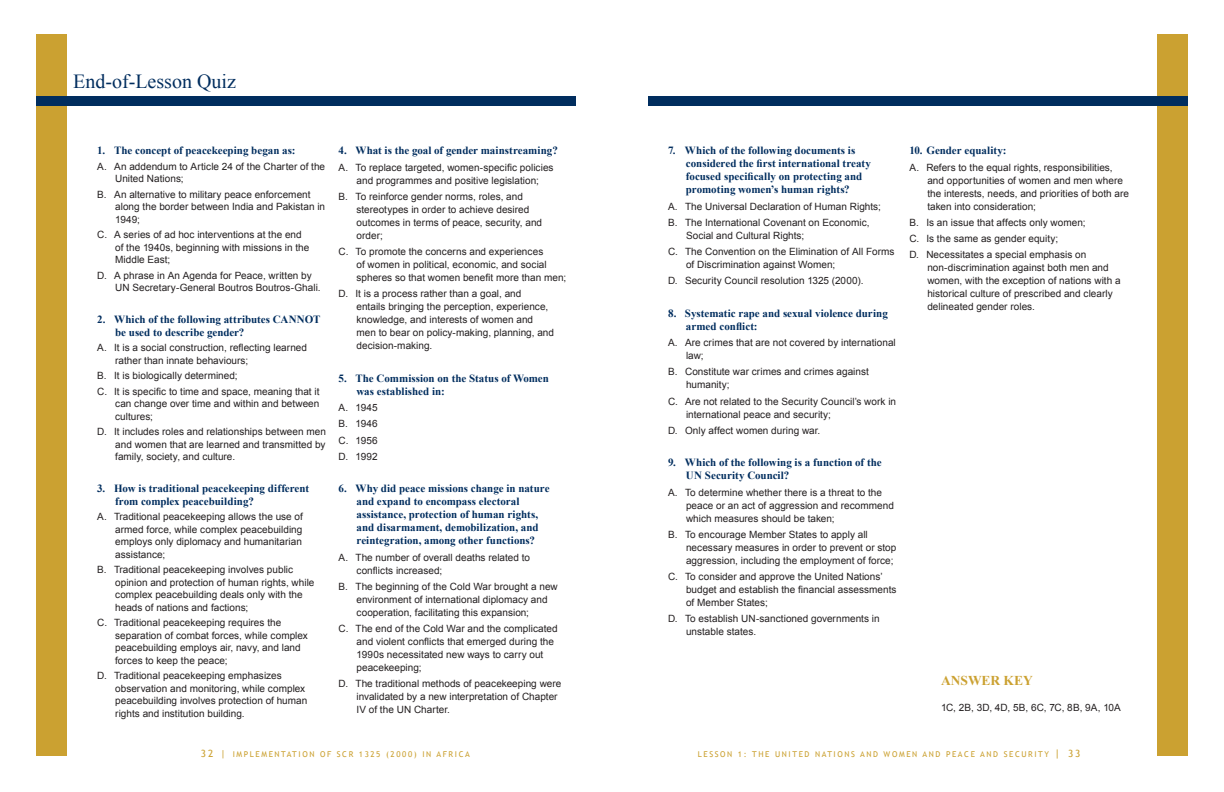
<style>
.page{position:relative;width:1224px;height:792px;background:#fff}
.page>*{position:absolute;margin:0;border:0;box-sizing:border-box;transform-origin:0 0}
.t1{font:20px "Times New Roman";color:#002d5e}
.t2{font:700 13.5px "Times New Roman";color:#cba131}
.t3{font:700 11px/13px "Times New Roman";color:#002d5e}
.t4{font:10px/13px "Arial";letter-spacing:.005em;color:#231f20}
.t5{font:10px "Trebuchet MS";color:#cba131}
.t6{font:8px "Trebuchet MS";letter-spacing:.2em;color:#cba131}
.s1{font-size:8px}
.s2{font-size:11px}
.s3{font-size:10px}
</style>
<div class="page">
<div style="left:36px;top:35px;width:30px;height:721px;background:#cba131"></div>
<div style="left:36px;top:96px;width:540px;height:10px;background:#002d5e"></div>
<div style="left:1158px;top:35px;width:30px;height:721px;background:#cba131"></div>
<div style="left:648px;top:96px;width:540px;height:10px;background:#002d5e"></div>
<h1 class="t1" style="left:73px;top:68px;width:164px">End-of-Lesson Quiz</h1>
<p class="t3" style="left:97px;top:144px;width:200px">1. The concept of peacekeeping began as:</p>
<p class="t4" style="left:115px;top:160px;width:212px;line-height:12.5px;text-indent:-18px">A. An addendum to Article 24 of the Charter of the<br>United Nations;</p>
<p class="t4" style="left:115px;top:188px;width:211px;line-height:12.5px;text-indent:-18px">B. An alternative to military peace enforcement along the border between India and Pakistan in<br>1949;</p>
<p class="t4" style="left:115px;top:229px;width:196px;line-height:12.5px;text-indent:-18px">C. A series of ad hoc interventions at the end of the 1940s, beginning with missions in the<br>Middle East;</p>
<p class="t4" style="left:115px;top:269px;width:207px;line-height:12.5px;text-indent:-18px">D. A phrase in An Agenda for Peace, written by<br>UN Secretary-General Boutros Boutros-Ghali.</p>
<p class="t3" style="left:115px;top:313px;width:207px;line-height:12.5px;text-indent:-18px">2. Which of the following attributes CANNOT be used to describe gender?</p>
<p class="t4" style="left:115px;top:342px;width:193px;line-height:12.5px;text-indent:-18px">A. It is a social construction, reflecting learned rather than innate behaviours;</p>
<p class="t4" style="left:97px;top:368px;width:224px;line-height:15.5px">B. It is biologically determined;<br>C. It is specific to time and space, meaning that it</p>
<p class="t4" style="left:115px;top:398px;width:206px;line-height:12.5px">can change over time and within and between cultures;</p>
<p class="t4" style="left:115px;top:426px;width:212px;line-height:12.5px;text-align:justify;text-indent:-18px">D. It includes roles and relationships between men and women that are learned and transmitted by family, society, and culture.</p>
<p class="t3" style="left:115px;top:482px;width:195px;line-height:12.5px;text-indent:-18px">3. How is traditional peacekeeping different from complex peacebuilding?</p>
<p class="t4" style="left:115px;top:511px;width:189px;line-height:12.5px;text-align:justify;text-indent:-18px">A. Traditional peacekeeping allows the use of armed force, while complex peacebuilding employs only diplomacy and humanitarian assistance;</p>
<p class="t4" style="left:115px;top:564px;width:201px;line-height:12.5px;text-indent:-18px">B. Traditional peacekeeping involves public opinion and protection of human rights, while complex peacebuilding deals only with the heads of nations and factions;</p>
<p class="t4" style="left:115px;top:617px;width:194px;line-height:12.5px;text-indent:-18px">C. Traditional peacekeeping requires the separation of combat forces, while complex peacebuilding employs air, navy, and land forces to keep the peace;</p>
<p class="t4" style="left:115px;top:670px;width:194px;line-height:12.7px;text-indent:-18px">D. Traditional peacekeeping emphasizes observation and monitoring, while complex peacebuilding involves protection of human rights and institution building.</p>
<p class="t3" style="left:339px;top:144px;width:221px">4. What is the goal of gender mainstreaming?</p>
<p class="t4" style="left:339px;top:161px;width:217px;text-align:center">A. To replace targeted, women-specific policies and programmes and positive legislation;</p>
<p class="t4" style="left:357px;top:190px;width:187px;text-indent:-18px">B. To reinforce gender norms, roles, and stereotypes in order to achieve desired outcomes in terms of peace, security, and order;</p>
<p class="t4" style="left:357px;top:245px;width:211px;text-indent:-18px">C. To promote the concerns and experiences<br>of women in political, economic, and social spheres so that women benefit more than men;</p>
<p class="t4" style="left:357px;top:288px;width:199px;text-indent:-18px">D. It is a process rather than a goal, and<br>entails bringing the perception, experience, knowledge, and interests of women and men to bear on policy-making, planning, and decision-making.</p>
<p class="t3" style="left:357px;top:371px;width:194px;text-indent:-18px">5. The Commission on the Status of Women was established in:</p>
<p class="t4" style="left:339px;top:400px;width:41px;line-height:16.2px;text-align:justify">A. 1945<br>B. 1946<br>C. 1956<br>D. 1992</p>
<p class="t3" style="left:357px;top:482px;width:195px;text-indent:-18px">6. Why did peace missions change in nature and expand to encompass electoral assistance, protection of human rights, and disarmament, demobilization, and reintegration, among other functions?</p>
<p class="t4" style="left:357px;top:551px;width:175px;text-indent:-18px">A. The number of overall deaths related to conflicts increased;</p>
<p class="t4" style="left:357px;top:580px;width:203px;text-indent:-18px">B. The beginning of the Cold War brought a new environment of international diplomacy and cooperation, facilitating this expansion;</p>
<p class="t4" style="left:357px;top:622px;width:203px;text-indent:-18px">C. The end of the Cold War and the complicated and violent conflicts that emerged during the 1990s necessitated new ways to carry out peacekeeping;</p>
<p class="t4" style="left:357px;top:678px;width:206px;text-indent:-18px">D. The traditional methods of peacekeeping were invalidated by a new interpretation of Chapter<br>IV of the UN Charter.</p>
<p class="t3" style="left:686px;top:144px;width:187px;text-indent:-18px">7. Which of the following documents is considered the first international treaty focused specifically on protecting and promoting women’s human rights?</p>
<p class="t4" style="left:668px;top:198px;width:214px;line-height:16.2px">A. The Universal Declaration of Human Rights;<br>B. The International Covenant on Economic,</p>
<p class="t4" style="left:668px;top:227px;width:228px;line-height:16.2px;text-indent:18px">Social and Cultural Rights;<br>C. The Convention on the Elimination of All Forms</p>
<p class="t4" style="left:668px;top:257px;width:197px;line-height:16.2px;text-indent:18px">of Discrimination against Women;<br>D. Security Council resolution 1325 (2000).</p>
<p class="t3" style="left:686px;top:306px;width:203px;text-indent:-18px">8. Systematic rape and sexual violence during armed conflict:</p>
<p class="t4" style="left:686px;top:336px;width:211px;text-indent:-18px">A. Are crimes that are not covered by international law;</p>
<p class="t4" style="left:686px;top:366px;width:184px;text-indent:-18px">B. Constitute war crimes and crimes against humanity;</p>
<p class="t4" style="left:686px;top:395px;width:212px;text-indent:-18px">C. Are not related to the Security Council’s work in international peace and security;</p>
<p class="t4" style="left:668px;top:424px;width:154px">D. Only affect women during war.</p>
<p class="t3" style="left:686px;top:456px;width:197px;text-indent:-18px">9. Which of the following is a function of the<br>UN Security Council?</p>
<p class="t4" style="left:686px;top:486px;width:209px;text-indent:-18px">A. To determine whether there is a threat to the peace or an act of aggression and recommend which measures should be taken;</p>
<p class="t4" style="left:686px;top:528px;width:212px;text-indent:-18px">B. To encourage Member States to apply all necessary measures in order to prevent or stop aggression, including the employment of force;</p>
<p class="t4" style="left:686px;top:570px;width:212px;text-indent:-18px">C. To consider and approve the United Nations’ budget and establish the financial assessments of Member States;</p>
<p class="t4" style="left:686px;top:613px;width:195px;text-indent:-18px">D. To establish UN-sanctioned governments in unstable states.</p>
<p class="t3" style="left:909px;top:144px;width:99px">10. Gender equality:</p>
<p class="t4" style="left:927px;top:161px;width:203px;text-indent:-18px">A. Refers to the equal rights, responsibilities, and opportunities of women and men where the interests, needs, and priorities of both are taken into consideration;</p>
<p class="t4" style="left:909px;top:214px;width:178px;line-height:16.2px">B. Is an issue that affects only women;<br>C. Is the same as gender equity;<br>D. Necessitates a special emphasis on</p>
<p class="t4" style="left:927px;top:262px;width:195px">non-discrimination against both men and women, with the exception of nations with a historical culture of prescribed and clearly delineated gender roles.</p>
<h2 class="t2" style="left:941px;top:671px;width:93px">ANSWER KEY</h2>
<p class="t4" style="left:941px;top:701px;width:180px">1c, 2b, 3d, 4d, 5b, 6c, 7c, 8b, 9a, 10a</p>
<p class="t5" style="left:201px;top:747px;width:40px">32 | <span class="s1">IMP</span></p>
<p class="t6" style="left:250px;top:749px;width:34px">LEMENTATI</p>
<p class="t6" style="left:302px;top:749px;width:149px">ON OF SCR 1325 (2000) I N AFRICA</p>
<p class="t6" style="left:698px;top:749px;width:143px">LESSON 1: THE UN ITED N ATIONS</p>
<p class="t6" style="left:860px;top:749px;width:49px">AN D WOMEN</p>
<p class="t6" style="left:923px;top:749px;width:159px">AN D PEACE AN D SE CURITY <span class="s2">|</span> <span class="s3">33</span></p>
</div>
